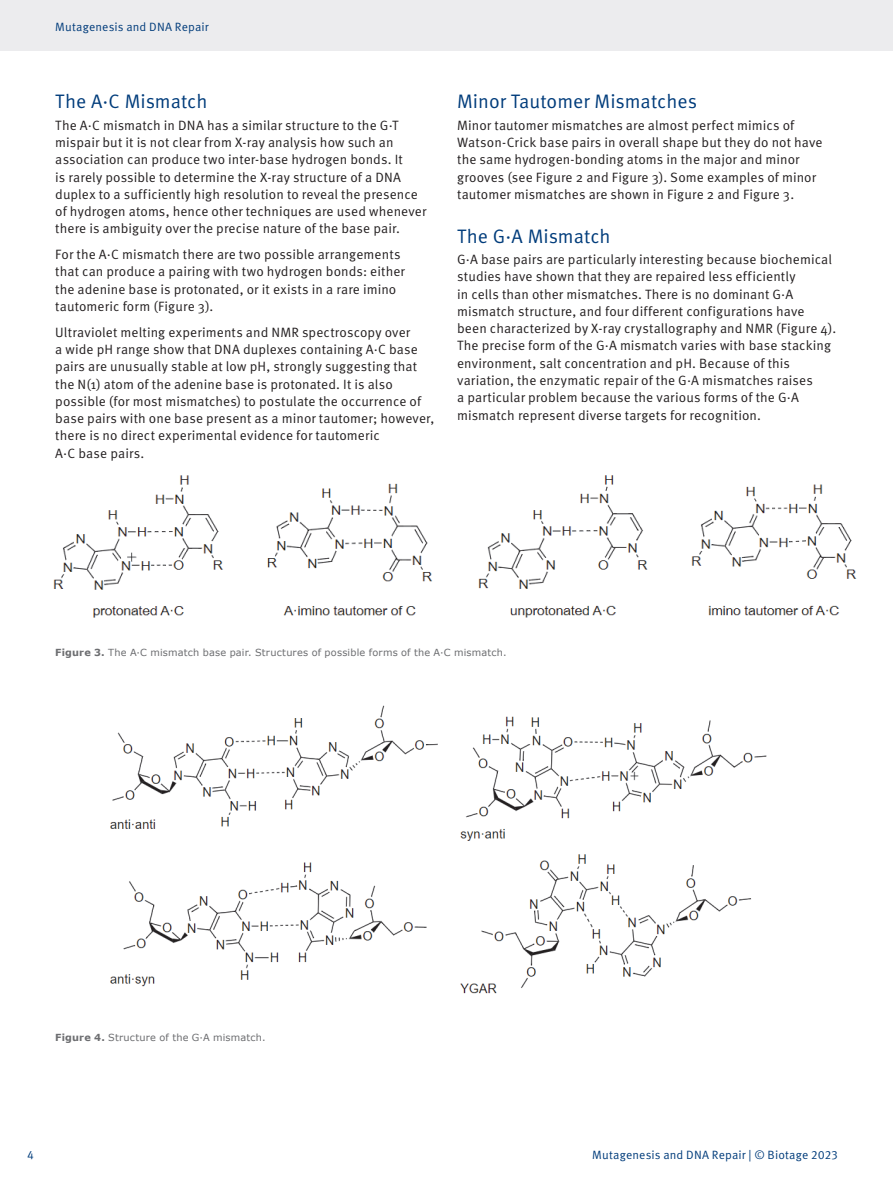
<style>
.page{position:relative;width:893px;height:1187px;background:#fff}
.page>*{position:absolute;margin:0;border:0;box-sizing:border-box;transform-origin:0 0}
.t1{font:19.5px "Meta OT Norm";color:#013c7b}
.t2{font:13.5px/17.2px "Meta OT Norm";letter-spacing:.005em;color:#231f20}
.t3{font:12px "Meta OT Norm";letter-spacing:.015em;color:#013c7b}
.t4{font:9.75px "Verdana";letter-spacing:.02em;color:#6c6d70}
.s1{font-weight:700}
</style>
<div class="page">
<div style="left:0;top:0;width:893px;height:51px;background:#ececee"></div>
<img style="left:53px;top:475px;width:379px;height:143px">
<img style="left:478px;top:475px;width:379px;height:143px">
<img style="left:110px;top:705px;width:657px;height:289px">
<p class="t3" style="left:55px;top:20px;width:155px">Mutagenesis and DNA Repair</p>
<h1 class="t1" style="left:55px;top:90px;width:154px">The A·C Mismatch</h1>
<p class="t2" style="left:55px;top:117px;width:373px">The A·C mismatch in DNA has a similar structure to the G·T mispair but it is not clear from X-ray analysis how such an association can produce two inter-base hydrogen bonds. It<br>is rarely possible to determine the X-ray structure of a DNA duplex to a sufficiently high resolution to reveal the presence of hydrogen atoms, hence other techniques are used whenever there is ambiguity over the precise nature of the base pair.</p>
<p class="t2" style="left:55px;top:246px;width:351px">For the A·C mismatch there are two possible arrangements that can produce a pairing with two hydrogen bonds: either the adenine base is protonated, or it exists in a rare imino tautomeric form (Figure 3).</p>
<p class="t2" style="left:55px;top:324px;width:380px">Ultraviolet melting experiments and NMR spectroscopy over<br>a wide pH range show that DNA duplexes containing A·C base pairs are unusually stable at low pH, strongly suggesting that the N(1) atom of the adenine base is protonated. It is also possible (for most mismatches) to postulate the occurrence of base pairs with one base present as a minor tautomer; however, there is no direct experimental evidence for tautomeric<br>A·C base pairs.</p>
<h1 class="t1" style="left:457px;top:90px;width:241px">Minor Tautomer Mismatches</h1>
<p class="t2" style="left:457px;top:117px;width:367px">Minor tautomer mismatches are almost perfect mimics of Watson-Crick base pairs in overall shape but they do not have the same hydrogen-bonding atoms in the major and minor grooves (see Figure 2 and Figure 3). Some examples of minor tautomer mismatches are shown in Figure 2 and Figure 3.</p>
<h1 class="t1" style="left:457px;top:224px;width:155px">The G·A Mismatch</h1>
<p class="t2" style="left:457px;top:251px;width:381px">G·A base pairs are particularly interesting because biochemical studies have shown that they are repaired less efficiently<br>in cells than other mismatches. There is no dominant G·A mismatch structure, and four different configurations have been characterized by X-ray crystallography and NMR (Figure 4).<br>The precise form of the G·A mismatch varies with base stacking environment, salt concentration and pH. Because of this variation, the enzymatic repair of the G·A mismatches raises<br>a particular problem because the various forms of the G·A mismatch represent diverse targets for recognition.</p>
<p class="t4" style="left:55px;top:646px;width:453px"><span class="s1">Figure 3.</span> The A·C mismatch base pair. Structures of possible forms of the A·C mismatch.</p>
<p class="t4" style="left:55px;top:1030px;width:212px"><span class="s1">Figure 4.</span> Structure of the G·A mismatch.</p>
<p class="t3" style="left:27px;top:1148px;width:8px">4</p>
<p class="t3" style="left:592px;top:1148px;width:247px">Mutagenesis and DNA Repair | © Biotage 2023</p>
</div>
